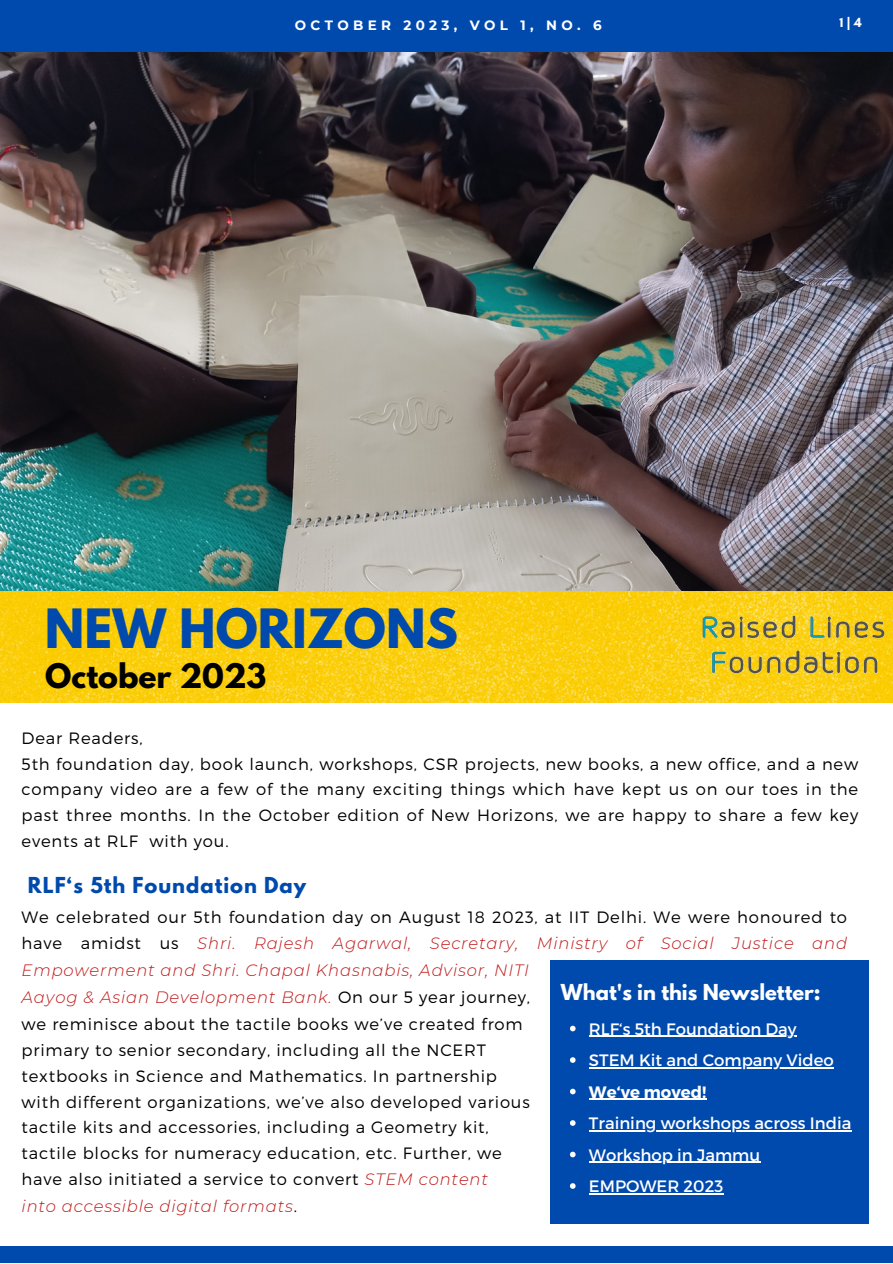
<style>
.page{position:relative;width:893px;height:1264px;background:#fff}
.page>*{position:absolute;margin:0;border:0;box-sizing:border-box;transform-origin:0 0}
.t1{font:700 48px "League Spartan";color:#004aad}
.t2{font:700 30px "League Spartan";color:#000}
.t3{font:700 19.5px "League Spartan";color:#fff}
.t4{font:700 19.5px "League Spartan";letter-spacing:.05em;color:#004aad}
.t5{font:16.5px/31.5px "Montserrat";color:#fff}
.t6{font:700 16.5px "Montserrat";color:#fff}
.t7{font:300 16.35px/26.2px "Montserrat";letter-spacing:.05em;color:#000}
.t8{font:700 13.5px "Montserrat";letter-spacing:.32em;color:#fff}
.t9{font:700 13.5px "Glacial Indifference";color:#fff}
.s1{font-style:italic;color:#bf1717}
</style>
<div class="page">
<div style="left:0;top:1246px;width:892px;height:16px;background:#004aad"></div>
<img style="left:0;top:590px;width:892px;height:112px">
<div style="left:550px;top:960px;width:318px;height:263px;background:#004aad"></div>
<div style="left:0;top:0;width:892px;height:53px;background:#004aad"></div>
<img style="left:0;top:53px;width:892px;height:537px">
<img style="left:693px;top:606px;width:197px;height:80px">
<svg style="left:570px;top:1025px;width:5px;height:6px"></svg>
<hr style="left:589px;top:1035px;width:207px;height:1px;background:#fff">
<svg style="left:570px;top:1057px;width:5px;height:5px"></svg>
<hr style="left:589px;top:1067px;width:244px;height:1px;background:#fff">
<svg style="left:570px;top:1088px;width:5px;height:6px"></svg>
<hr style="left:589px;top:1098px;width:117px;height:1px;background:#fff">
<svg style="left:570px;top:1120px;width:5px;height:5px"></svg>
<hr style="left:589px;top:1130px;width:262px;height:1px;background:#fff">
<svg style="left:570px;top:1151px;width:5px;height:6px"></svg>
<hr style="left:589px;top:1161px;width:171px;height:1px;background:#fff">
<svg style="left:570px;top:1183px;width:5px;height:5px"></svg>
<hr style="left:589px;top:1193px;width:134px;height:1px;background:#fff">
<p class="t8" style="left:295px;top:17px;width:308px">OCTOBER 2023, VOL 1, NO. 6</p>
<p class="t9" style="left:839px;top:14px;width:24px">1 | 4</p>
<h1 class="t1" style="left:45px;top:604px;width:414px">NEW HORIZONS</h1>
<h2 class="t2" style="left:45px;top:660px;width:223px">October 2023</h2>
<p class="t7" style="left:22px;top:724px;width:838px;line-height:25.8px">Dear Readers,<br>5th foundation day, book launch, workshops, CSR projects, new books, a new office, and a new company video are a few of the many exciting things which have kept us on our toes in the past three months. In the October edition of New Horizons, we are happy to share a few key events at RLF with you.</p>
<p class="t4" style="left:28px;top:875px;width:280px">RLF‘s 5th Foundation Day</p>
<p class="t7" style="left:22px;top:903px;width:827px">We celebrated our 5th foundation day on August 18 2023, at IIT Delhi. We were honoured to have amidst us <span class="s1">Shri. Rajesh Agarwal, Secretary, Ministry of Social Justice and Empowerment and Shri. Chapal Khasnabis, Advisor, NITI<br>Aayog &amp; Asian Development Bank.</span> On our 5 year journey,<br>we reminisce about the tactile books we’ve created from<br>primary to senior secondary, including all the NCERT<br>textbooks in Science and Mathematics. In partnership<br>with different organizations, we’ve also developed various<br>tactile kits and accessories, including a Geometry kit,<br>tactile blocks for numeracy education, etc. Further, we<br>have also initiated a service to convert <span class="s1">STEM content<br>into accessible digital formats</span>.</p>
<p class="t3" style="left:561px;top:982px;width:261px">What's in this Newsletter:</p>
<p class="t5" style="left:589px;top:1012px;width:246px">RLF‘s 5th Foundation Day<br>STEM Kit and Company Video</p>
<p class="t6" style="left:589px;top:1081px;width:119px">We‘ve moved!</p>
<p class="t5" style="left:589px;top:1106px;width:264px">Training workshops across India<br>Workshop in Jammu<br>EMPOWER 2023</p>
</div>
